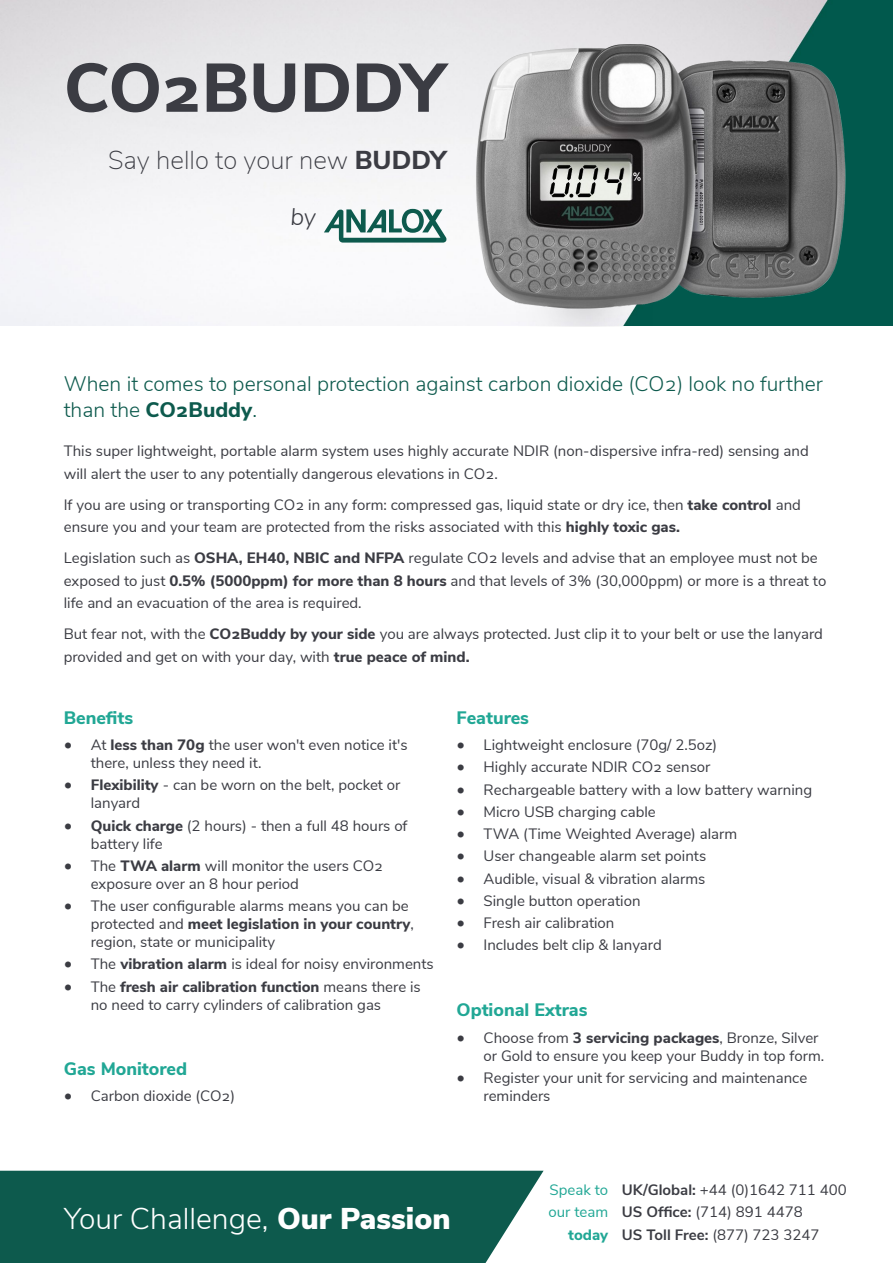
<style>
.page{position:relative;width:893px;height:1263px;background:#fff}
.page>*{position:absolute;margin:0;border:0;box-sizing:border-box;transform-origin:0 0}
.t1{font:800 68.55px "Nunito Sans";letter-spacing:-.005em;color:#3b3c43}
.t2{font:300 30px "Nunito Sans";color:#fff}
.t3{font:200 25.8px "Nunito Sans";color:#3b3c43}
.t4{font:italic 300 24px "Nunito Sans";color:#3b3c43}
.t5{font:300 21px/25.5px "Nunito Sans";color:#0d5a4d}
.t6{font:800 18px "Nunito Sans";color:#21a795}
.t7{font:15px/18px "Nunito Sans";color:#3b3c43}
.t8{font:15px/22.5px "Nunito Sans";color:#21a795}
.t9{font:800 15px "Nunito Sans";color:#21a795}
.s1{font-weight:800}
.s2{font-size:16.5px}
.s3{font-weight:800;font-size:16.5px}
.s4{font-weight:900}
.s5{font-weight:700}
</style>
<div class="page">
<img style="left:0;top:0;width:893px;height:325px">
<svg style="left:324px;top:209px;width:98px;height:34px"></svg>
<div style="left:0;top:1171px;width:544px;height:92px;background:#0d5a4d"></div>
<img style="left:422px;top:32px;width:441px;height:294px">
<h1 class="t1" style="left:64px;top:38px;width:383px">CO2BUDDY</h1>
<h3 class="t3" style="left:108px;top:142px;width:340px">Say hello to your new <span class="s1">BUDDY</span></h3>
<h3 class="t4" style="left:290px;top:199px;width:27px">by</h3>
<h3 class="t5" style="left:64px;top:370px;width:761px">When it comes to personal protection against carbon dioxide (CO2) look no further than the <span class="s1">CO2Buddy</span>.</h3>
<p class="t7" style="left:64px;top:439px;width:746px;line-height:22.5px">This super lightweight, portable alarm system uses highly accurate NDIR (non-dispersive infra-red) sensing and will alert the user to any potentially dangerous elevations in CO2.</p>
<p class="t7" style="left:64px;top:492px;width:739px;line-height:22.5px">If you are using or transporting CO2 in any form: compressed gas, liquid state or dry ice, then <span class="s1">take control</span> and ensure you and your team are protected from the risks associated with this <span class="s1">highly toxic gas.</span></p>
<p class="t7" style="left:64px;top:546px;width:764px;line-height:22.5px">Legislation such as <span class="s1">OSHA, EH40, NBIC and NFPA</span> regulate CO2 levels and advise that an employee must not be exposed to just <span class="s1">0.5% (5000ppm) for more than 8 hours</span> and that levels of 3% (30,000ppm) or more is a threat to life and an evacuation of the area is required.</p>
<p class="t7" style="left:64px;top:622px;width:761px;line-height:22.5px">But fear not, with the <span class="s1">CO2Buddy by your side</span> you are always protected. Just clip it to your belt or use the lanyard provided and get on with your day, with <span class="s1">true peace of mind.</span></p>
<p class="t6" style="left:64px;top:704px;width:71px">Benefits</p>
<p class="t7" style="left:91px;top:735px;width:318px;text-indent:-27px"><span class="s2">•</span> At <span class="s1">less than 70g</span> the user won't even notice it's there, unless they need it.</p>
<p class="t7" style="left:91px;top:775px;width:311px;text-indent:-27px"><span class="s3">•</span> <span class="s1">Flexibility</span> - can be worn on the belt, pocket or lanyard</p>
<p class="t7" style="left:91px;top:815px;width:318px;text-indent:-27px"><span class="s3">•</span> <span class="s1">Quick charge</span> (2 hours) - then a full 48 hours of battery life</p>
<p class="t7" style="left:91px;top:856px;width:294px;text-indent:-27px"><span class="s2">•</span> The <span class="s1">TWA alarm</span> will monitor the users CO2 exposure over an 8 hour period</p>
<p class="t7" style="left:91px;top:896px;width:325px;text-indent:-27px"><span class="s2">•</span> The user configurable alarms means you can be protected and <span class="s1">meet legislation in your country</span>, region, state or municipality</p>
<p class="t7" style="left:64px;top:954px;width:371px"><span class="s2">•</span> The <span class="s1">vibration alarm</span> is ideal for noisy environments</p>
<p class="t7" style="left:91px;top:976px;width:331px;text-indent:-27px"><span class="s2">•</span> The <span class="s1">fresh air calibration function</span> means there is no need to carry cylinders of calibration gas</p>
<p class="t6" style="left:64px;top:1055px;width:125px">Gas Monitored</p>
<p class="t7" style="left:64px;top:1086px;width:173px"><span class="s2">•</span> Carbon dioxide (CO2)</p>
<p class="t6" style="left:457px;top:704px;width:74px">Features</p>
<p class="t7" style="left:457px;top:735px;width:262px"><span class="s2">•</span> Lightweight enclosure (70g/ 2.5oz)</p>
<p class="t7" style="left:457px;top:757px;width:255px"><span class="s2">•</span> Highly accurate NDIR CO2 sensor</p>
<p class="t7" style="left:457px;top:779px;width:357px"><span class="s2">•</span> Rechargeable battery with a low battery warning</p>
<p class="t7" style="left:457px;top:802px;width:201px"><span class="s2">•</span> Micro USB charging cable</p>
<p class="t7" style="left:457px;top:824px;width:282px"><span class="s2">•</span> TWA (Time Weighted Average) alarm</p>
<p class="t7" style="left:457px;top:846px;width:251px"><span class="s2">•</span> User changeable alarm set points</p>
<p class="t7" style="left:457px;top:868px;width:250px"><span class="s2">•</span> Audible, visual &amp; vibration alarms</p>
<p class="t7" style="left:457px;top:891px;width:185px"><span class="s2">•</span> Single button operation</p>
<p class="t7" style="left:457px;top:913px;width:159px"><span class="s2">•</span> Fresh air calibration</p>
<p class="t7" style="left:457px;top:935px;width:207px"><span class="s2">•</span> Includes belt clip &amp; lanyard</p>
<p class="t6" style="left:457px;top:996px;width:133px">Optional Extras</p>
<p class="t7" style="left:484px;top:1027px;width:342px;text-indent:-27px"><span class="s2">•</span> Choose from <span class="s1">3 servicing packages</span>, Bronze, Silver or Gold to ensure you keep your Buddy in top form.</p>
<p class="t7" style="left:484px;top:1068px;width:325px;text-indent:-27px"><span class="s2">•</span> Register your unit for servicing and maintenance reminders</p>
<h2 class="t2" style="left:64px;top:1196px;width:388px">Your Challenge, <span class="s4">Our Passion</span></h2>
<p class="t8" style="left:549px;top:1177px;width:61px">Speak to our team</p>
<p class="t9" style="left:568px;top:1223px;width:42px">today</p>
<p class="t7" style="left:622px;top:1177px;width:226px;line-height:22.5px"><span class="s5">UK/Global:</span> +44 (0)1642 711 400<br><span class="s5">US Office:</span> (714) 891 4478<br><span class="s5">US Toll Free:</span> (877) 723 3247</p>
</div>
